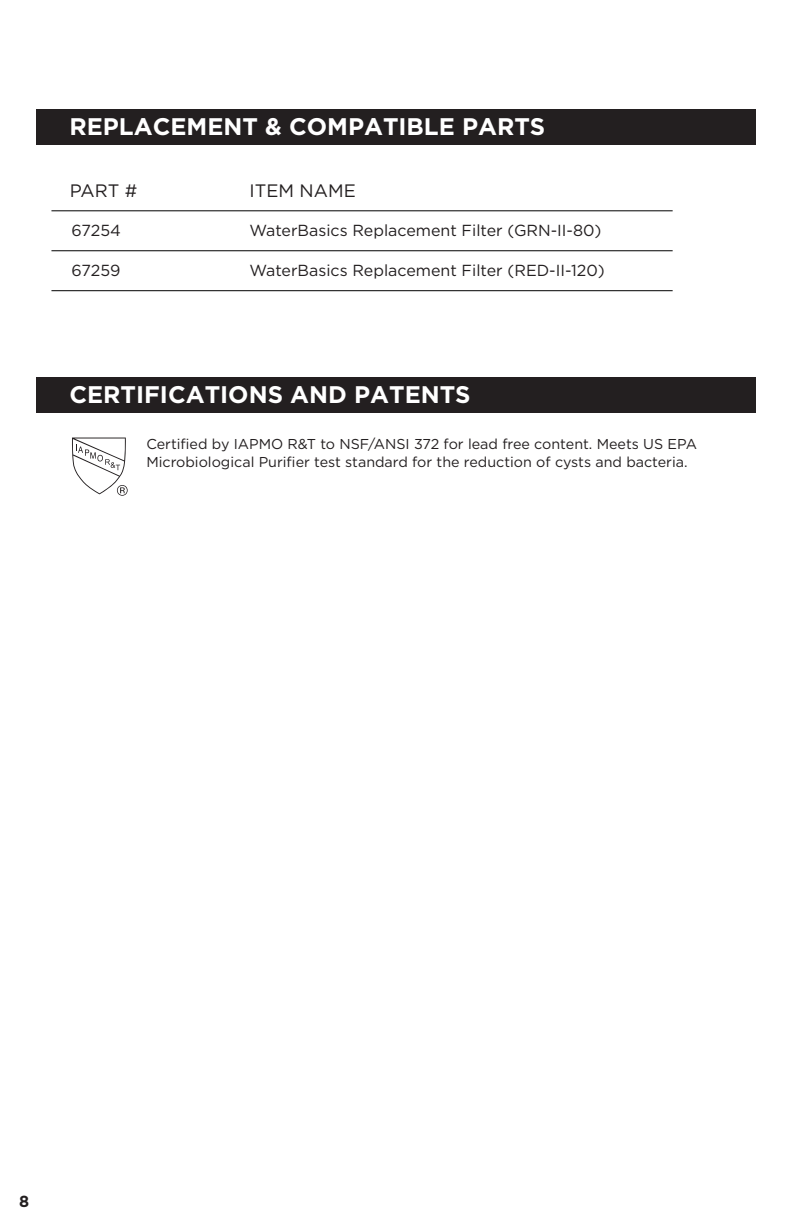
<style>
.page{position:relative;width:792px;height:1224px;background:#fff}
.page>*{position:absolute;margin:0;border:0;box-sizing:border-box;transform-origin:0 0}
.t1{font:700 24px "Gotham";color:#fff}
.t2{font:18px "Gotham";color:#231f20}
.t3{font:16px "Gotham";color:#231f20}
.t4{font:700 16px "Gotham";color:#231f20}
.t5{font:14.4px/18px "Gotham";color:#231f20}
</style>
<div class="page">
<div style="left:36px;top:109px;width:720px;height:36px;background:#231f20"></div>
<hr style="left:51px;top:210px;width:622px;height:1px;background:#000101">
<hr style="left:51px;top:250px;width:622px;height:1px;background:#000101">
<hr style="left:51px;top:290px;width:622px;height:1px;background:#000101">
<div style="left:36px;top:377px;width:720px;height:36px;background:#231f20"></div>
<svg style="left:72px;top:438px;width:56px;height:58px"></svg>
<h1 class="t1" style="left:69px;top:111px;width:477px">REPLACEMENT &amp; COMPATIBLE PARTS</h1>
<p class="t2" style="left:70px;top:179px;width:69px">PART #</p>
<p class="t2" style="left:250px;top:179px;width:108px">ITEM NAME</p>
<p class="t3" style="left:250px;top:220px;width:353px">WaterBasics Replacement Filter (GRN-II-80)</p>
<p class="t3" style="left:250px;top:260px;width:357px">WaterBasics Replacement Filter (RED-II-120)</p>
<p class="t3" style="left:71px;top:220px;width:51px">67254</p>
<p class="t3" style="left:71px;top:260px;width:50px">67259</p>
<h1 class="t1" style="left:69px;top:378px;width:403px">CERTIFICATIONS AND PATENTS</h1>
<p class="t5" style="left:146px;top:434px;width:552px">Certified by IAPMO R&amp;T to NSF/ANSI 372 for lead free content. Meets US EPA<br>Microbiological Purifier test standard for the reduction of cysts and bacteria.</p>
<p class="t4" style="left:19px;top:1191px;width:12px">8</p>
</div>
